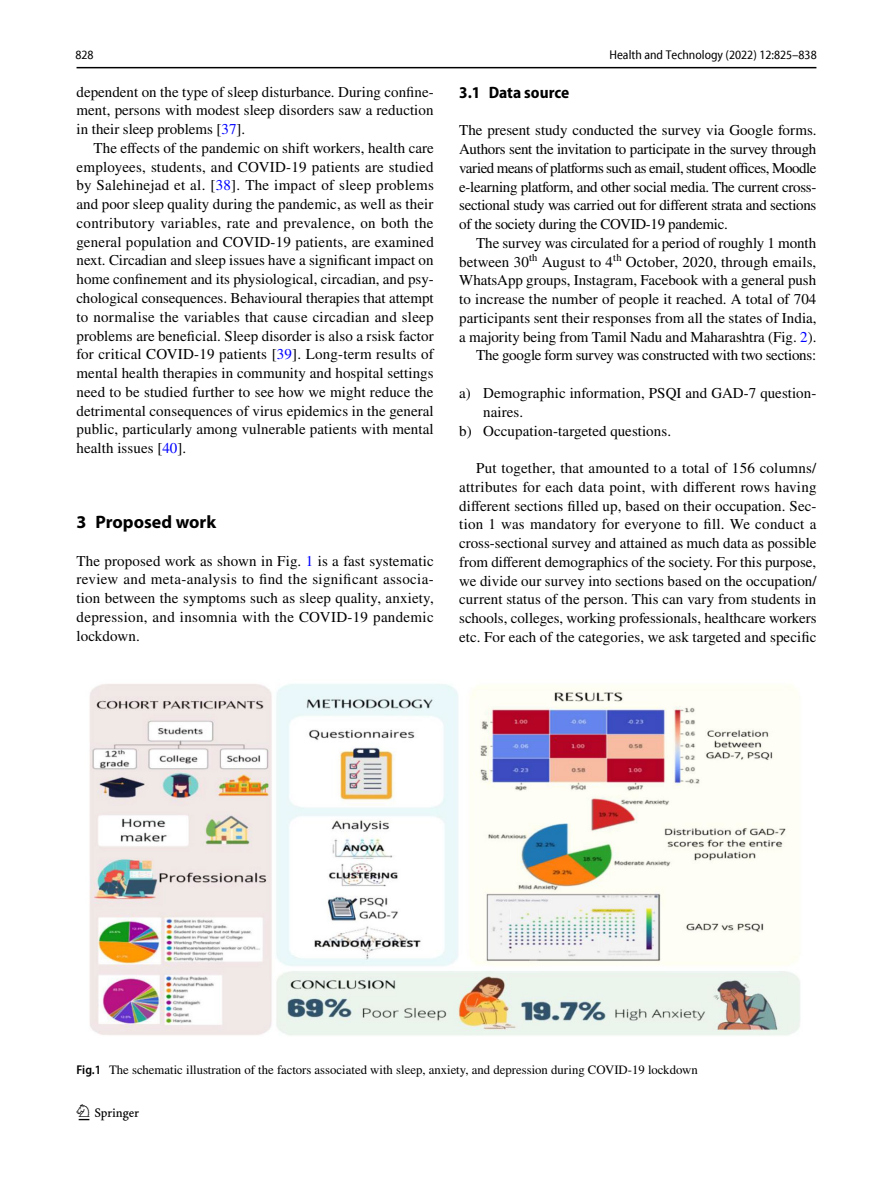
<style>
.page{position:relative;width:893px;height:1187px;background:#fff}
.page>*{position:absolute;margin:0;border:0;box-sizing:border-box;transform-origin:0 0}
.t1{font:22.5px "Springnew Regular 2";color:#000}
.t2{font:700 18px "Myriad Pro";color:#000}
.t3{font:700 semi-condensed 16.5px "Myriad Pro";color:#000}
.t4{font:15px/18.8px "STIX";letter-spacing:.005em;color:#000;text-align:justify}
.t5{font:12.75px "STIX";color:#000}
.t6{font:semi-condensed 12.75px "Myriad Pro Unic";color:#000}
.s1{color:#00f}
.s2{font-family:"Myriad Pro";font-weight:600;font-stretch:semi-condensed}
</style>
<div class="page">
<hr style="left:77px;top:67px;width:739px;height:1px;background:#000">
<img style="left:89px;top:684px;width:711px;height:352px">
<p class="t6" style="left:75px;top:50px;width:20px">828</p>
<p class="t6" style="left:609px;top:50px;width:209px">Health and Technology (2022) 12:825–838</p>
<p class="t4" style="left:77px;top:83px;width:359px">dependent on the type of sleep disturbance. During confine&shy;ment, persons with modest sleep disorders saw a reduction in their sleep problems [<span class="s1">37</span>].</p>
<p class="t4" style="left:77px;top:139px;width:359px;text-indent:17px">The effects of the pandemic on shift workers, health care employees, students, and COVID-19 patients are studied by Salehinejad et al. [<span class="s1">38</span>]. The impact of sleep problems and poor sleep quality during the pandemic, as well as their contributory variables, rate and prevalence, on both the general population and COVID-19 patients, are examined next. Circadian and sleep issues have a significant impact on home confinement and its physiological, circadian, and psy&shy;chological consequences. Behavioural therapies that attempt to normalise the variables that cause circadian and sleep problems are beneficial. Sleep disorder is also a rsisk factor for critical COVID-19 patients [<span class="s1">39</span>]. Long-term results of mental health therapies in community and hospital settings need to be studied further to see how we might reduce the detrimental consequences of virus epidemics in the general public, particularly among vulnerable patients with mental health issues [<span class="s1">40</span>].</p>
<p class="t2" style="left:77px;top:510px;width:141px">3 Proposed work</p>
<p class="t4" style="left:77px;top:552px;width:359px">The proposed work as shown in Fig. <span class="s1">1</span> is a fast systematic review and meta-analysis to find the significant associa&shy;tion between the symptoms such as sleep quality, anxiety, depression, and insomnia with the COVID-19 pandemic lockdown.</p>
<p class="t3" style="left:459px;top:83px;width:111px">3.1 Data source</p>
<p class="t4" style="left:459px;top:122px;width:359px">The present study conducted the survey via Google forms.<br>Authors sent the invitation to participate in the survey through varied means of platforms such as email, student offices, Moodle e-learning platform, and other social media. The current cross&shy;sectional study was carried out for different strata and sections of the society during the COVID-19 pandemic.</p>
<p class="t4" style="left:459px;top:234px;width:359px;text-align:right">The survey was circulated for a period of roughly 1 month between 30<sup>th</sup> August to 4<sup>th</sup> October, 2020, through emails, WhatsApp groups, Instagram, Facebook with a general push to increase the number of people it reached. A total of 704 participants sent their responses from all the states of India, a majority being from Tamil Nadu and Maharashtra (Fig. <span class="s1">2</span>).<br>The google form survey was constructed with two sections:</p>
<p class="t4" style="left:459px;top:384px;width:359px">a) Demographic information, PSQI and GAD-7 question-</p>
<p class="t4" style="left:483px;top:403px;width:41px">naires.</p>
<p class="t4" style="left:459px;top:422px;width:213px">b) Occupation-targeted questions.</p>
<p class="t4" style="left:459px;top:459px;width:359px;text-indent:17px">Put together, that amounted to a total of 156 columns/ attributes for each data point, with different rows having different sections filled up, based on their occupation. Sec&shy;tion 1 was mandatory for everyone to fill. We conduct a cross-sectional survey and attained as much data as possible from different demographics of the society. For this purpose, we divide our survey into sections based on the occupation/ current status of the person. This can vary from students in schools, colleges, working professionals, healthcare workers etc. For each of the categories, we ask targeted and specific</p>
<p class="t5" style="left:77px;top:1060px;width:623px"><span class="s2">Fig.1</span> The schematic illustration of the factors associated with sleep, anxiety, and depression during COVID-19 lockdown</p>
<h1 class="t1" style="left:79px;top:1104px;width:62px">1 3</h1>
</div>
